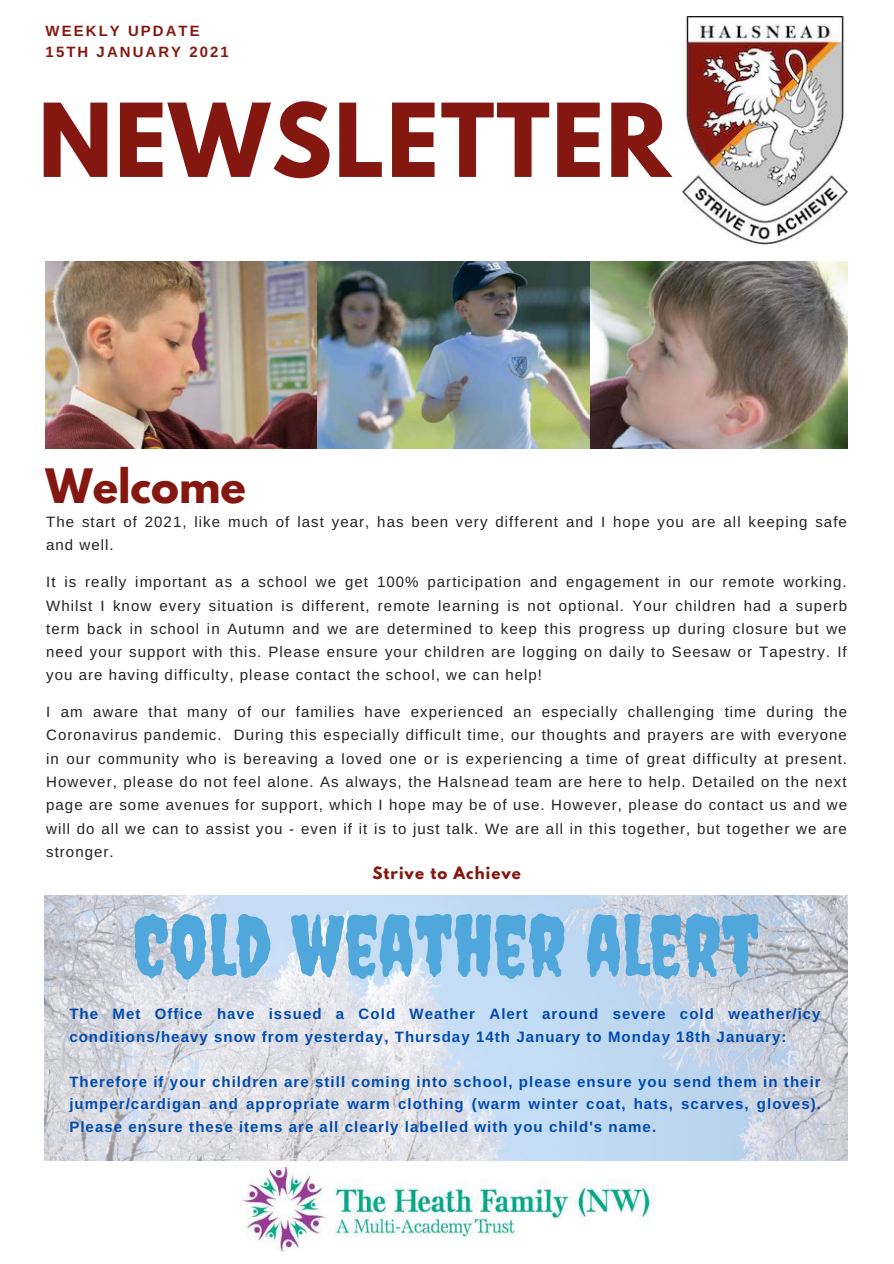
<style>
.page{position:relative;width:894px;height:1264px;background:#fff}
.page>*{position:absolute;margin:0;border:0;box-sizing:border-box;transform-origin:0 0}
.t1{font:700 90.15px "League Spartan";letter-spacing:.02em;color:#841811}
.t2{font:84px "Creepster";color:#4fa7db}
.t3{font:700 42px "League Spartan";color:#841811}
.t4{font:15px/23.2px "Arimo";letter-spacing:.07em;color:#222;text-align:justify}
.t5{font:700 15px/22.5px "Arimo";letter-spacing:.07em;color:#004aad}
.t6{font:700 15px "League Spartan";letter-spacing:.07em;color:#841811}
.t7{font:700 14.85px/20.2px "Arimo";letter-spacing:.14em;color:#841811}
</style>
<div class="page">
<img style="left:243px;top:1167px;width:412px;height:84px">
<img style="left:682px;top:16px;width:165px;height:229px">
<img style="left:46px;top:262px;width:801px;height:187px">
<img style="left:45px;top:895px;width:802px;height:264px">
<p class="t7" style="left:46px;top:21px;width:185px">WEEKLY UPDATE<br>15TH JANUARY 2021</p>
<h1 class="t1" style="left:38px;top:96px;width:633px">NEWSLETTER</h1>
<h3 class="t3" style="left:46px;top:464px;width:202px">Welcome</h3>
<p class="t4" style="left:46px;top:510px;width:802px">The start of 2021, like much of last year, has been very different and I hope you are all keeping safe and well.</p>
<p class="t4" style="left:46px;top:570px;width:802px">It is really important as a school we get 100% participation and engagement in our remote working.<br>Whilst I know every situation is different, remote learning is not optional. Your children had a superb term back in school in Autumn and we are determined to keep this progress up during closure but we need your support with this. Please ensure your children are logging on daily to Seesaw or Tapestry. If you are having difficulty, please contact the school, we can help!</p>
<p class="t4" style="left:46px;top:700px;width:802px">I am aware that many of our families have experienced an especially challenging time during the Coronavirus pandemic. During this especially difficult time, our thoughts and prayers are with everyone in our community who is bereaving a loved one or is experiencing a time of great difficulty at present.<br>However, please do not feel alone. As always, the Halsnead team are here to help. Detailed on the next page are some avenues for support, which I hope may be of use. However, please do contact us and we will do all we can to assist you - even if it is to just talk. We are all in this together, but together we are stronger.</p>
<p class="t6" style="left:372px;top:865px;width:150px">Strive to Achieve</p>
<h2 class="t2" style="left:133px;top:896px;width:627px">COLD WEATHER ALERT</h2>
<p class="t5" style="left:69px;top:1002px;width:752px">The Met Office have issued a Cold Weather Alert around severe cold weather/icy conditions/heavy snow from yesterday, Thursday 14th January to Monday 18th January:</p>
<p class="t5" style="left:69px;top:1070px;width:753px;text-align:justify">Therefore if your children are still coming into school, please ensure you send them in their jumper/cardigan and appropriate warm clothing (warm winter coat, hats, scarves, gloves).<br>Please ensure these items are all clearly labelled with you child's name.</p>
</div>
